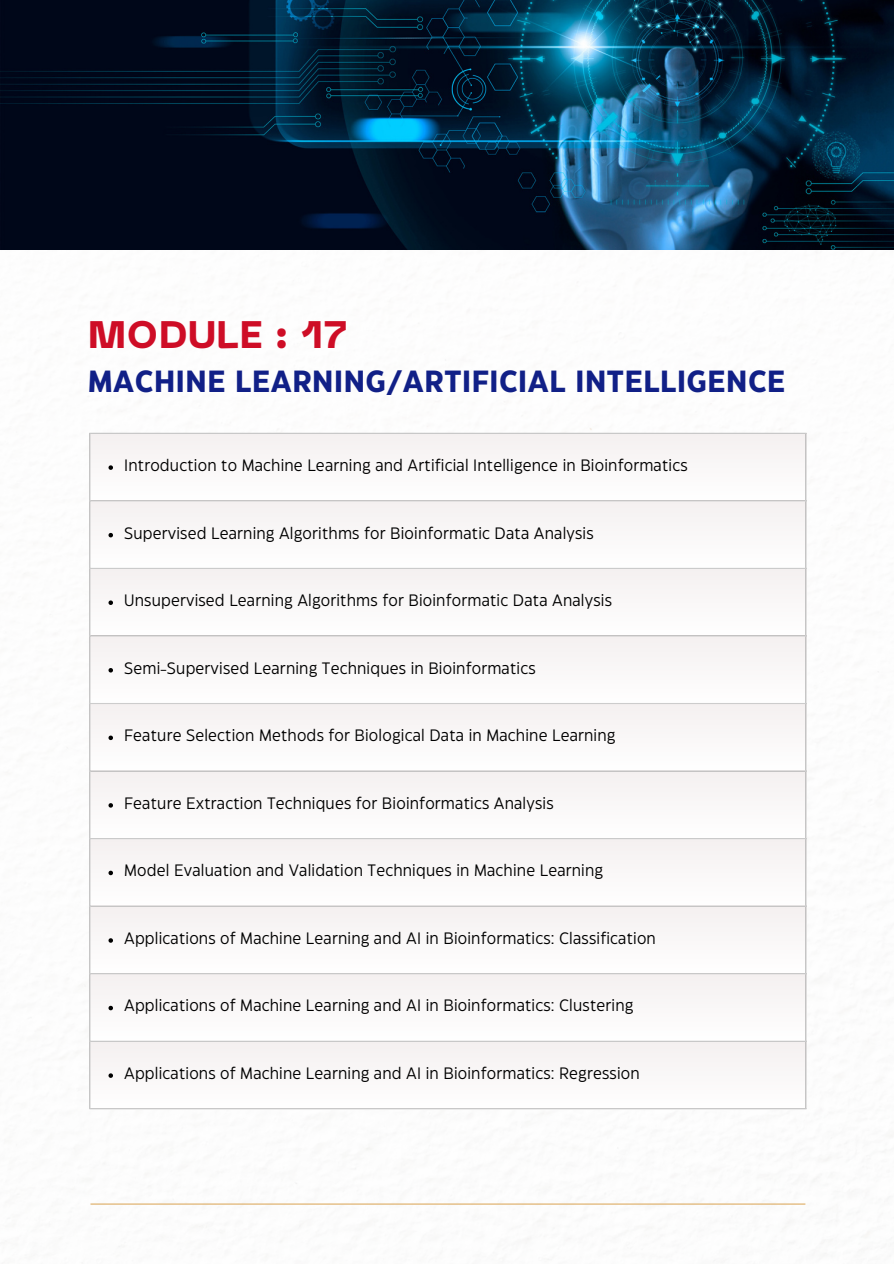
<style>
.page{position:relative;width:894px;height:1264px;background:#fff}
.page>*{position:absolute;margin:0;border:0;box-sizing:border-box;transform-origin:0 0}
.t1{font:800 38.1px "PP Neue Machina";letter-spacing:.02em;color:#ce0d26}
.t2{font:700 30.6px "Eastman Grotesque";letter-spacing:.02em;color:#112087}
.t3{font:16.5px "Eastman Grotesque";letter-spacing:.01em;color:#000}
</style>
<div class="page">
<img style="left:0;top:0;width:893px;height:250px">
<div style="left:90px;top:433px;width:716px;height:68px;background:#f9f7f7"></div>
<div style="left:90px;top:500px;width:716px;height:68px;background:#f9f7f7"></div>
<div style="left:90px;top:568px;width:716px;height:68px;background:#f9f7f7"></div>
<div style="left:90px;top:635px;width:716px;height:68px;background:#f9f7f7"></div>
<div style="left:90px;top:703px;width:716px;height:68px;background:#f9f7f7"></div>
<div style="left:90px;top:770px;width:716px;height:68px;background:#f9f7f7"></div>
<div style="left:90px;top:838px;width:716px;height:68px;background:#f9f7f7"></div>
<div style="left:90px;top:905px;width:716px;height:69px;background:#f9f7f7"></div>
<div style="left:90px;top:973px;width:716px;height:68px;background:#f9f7f7"></div>
<div style="left:90px;top:1040px;width:716px;height:69px;background:#f9f7f7"></div>
<svg style="left:108px;top:465px;width:5px;height:5px"></svg>
<svg style="left:108px;top:533px;width:5px;height:4px"></svg>
<svg style="left:108px;top:600px;width:5px;height:5px"></svg>
<svg style="left:108px;top:668px;width:5px;height:4px"></svg>
<svg style="left:108px;top:735px;width:5px;height:5px"></svg>
<svg style="left:108px;top:803px;width:5px;height:4px"></svg>
<svg style="left:108px;top:870px;width:5px;height:5px"></svg>
<svg style="left:108px;top:938px;width:5px;height:4px"></svg>
<svg style="left:108px;top:1005px;width:5px;height:5px"></svg>
<svg style="left:108px;top:1073px;width:5px;height:4px"></svg>
<hr style="left:89px;top:434px;width:1px;height:674px;background:#ccc">
<hr style="left:805px;top:434px;width:1px;height:674px;background:#ccc">
<hr style="left:89px;top:433px;width:717px;height:1px;background:#ccc">
<hr style="left:89px;top:500px;width:717px;height:1px;background:#ccc">
<hr style="left:89px;top:568px;width:717px;height:1px;background:#ccc">
<hr style="left:89px;top:635px;width:717px;height:1px;background:#ccc">
<hr style="left:89px;top:703px;width:717px;height:1px;background:#ccc">
<hr style="left:89px;top:770px;width:717px;height:1px;background:#ccc">
<hr style="left:89px;top:838px;width:717px;height:1px;background:#ccc">
<hr style="left:89px;top:905px;width:717px;height:1px;background:#ccc">
<hr style="left:89px;top:973px;width:717px;height:1px;background:#ccc">
<hr style="left:89px;top:1040px;width:717px;height:1px;background:#ccc">
<hr style="left:89px;top:1108px;width:717px;height:1px;background:#ccc">
<hr style="left:90px;top:1203px;width:715px;height:1px;background:#ddac63">
<p class="t1" style="left:88px;top:320px;width:260px">MODULE : 17</p>
<p class="t2" style="left:88px;top:369px;width:698px">MACHINE LEARNING/ARTIFICIAL INTELLIGENCE</p>
<h1 class="t3" style="left:124px;top:459px;width:565px">Introduction to Machine Learning and Artificial Intelligence in Bioinformatics</h1>
<p class="t3" style="left:124px;top:526px;width:471px">Supervised Learning Algorithms for Bioinformatic Data Analysis</p>
<p class="t3" style="left:124px;top:594px;width:489px">Unsupervised Learning Algorithms for Bioinformatic Data Analysis</p>
<p class="t3" style="left:124px;top:661px;width:413px">Semi-Supervised Learning Techniques in Bioinformatics</p>
<p class="t3" style="left:124px;top:729px;width:492px">Feature Selection Methods for Biological Data in Machine Learning</p>
<p class="t3" style="left:124px;top:796px;width:431px">Feature Extraction Techniques for Bioinformatics Analysis</p>
<p class="t3" style="left:124px;top:864px;width:480px">Model Evaluation and Validation Techniques in Machine Learning</p>
<p class="t3" style="left:124px;top:931px;width:533px">Applications of Machine Learning and AI in Bioinformatics: Classification</p>
<p class="t3" style="left:124px;top:999px;width:510px">Applications of Machine Learning and AI in Bioinformatics: Clustering</p>
<p class="t3" style="left:124px;top:1066px;width:517px">Applications of Machine Learning and AI in Bioinformatics: Regression</p>
</div>
